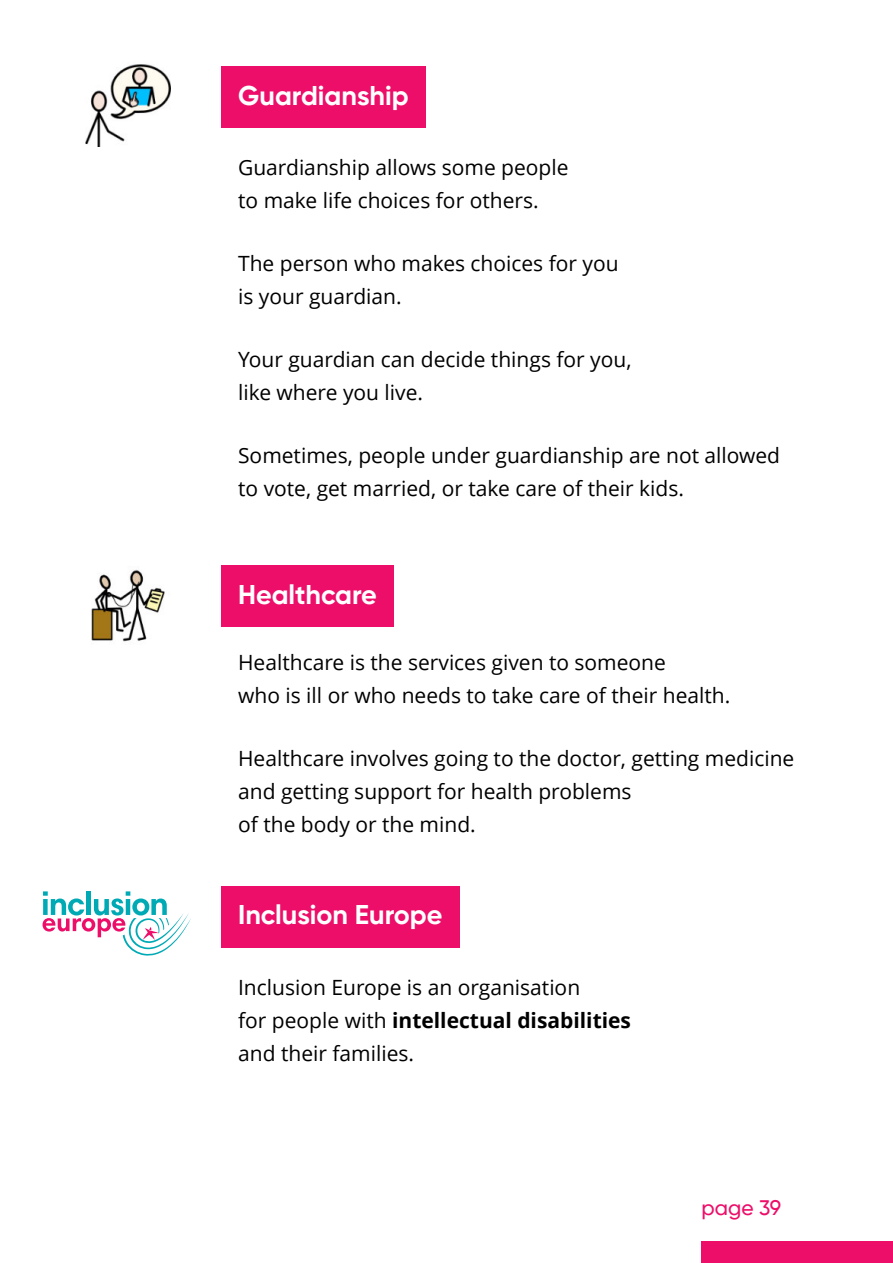
<style>
.page{position:relative;width:893px;height:1263px;background:#fff}
.page>*{position:absolute;margin:0;border:0;box-sizing:border-box;transform-origin:0 0}
.t1{font:700 27px "Gilroy";color:#fff}
.t2{font:21px/33px "Open Sans";color:#000}
.t3{font:500 21px "Gilroy";color:#ed0e69}
.s1{font-weight:700}
</style>
<div class="page">
<div style="left:221px;top:67px;width:205px;height:61px;background:#ed0e69"></div>
<div style="left:221px;top:566px;width:173px;height:61px;background:#ed0e69"></div>
<div style="left:221px;top:886px;width:239px;height:61px;background:#ed0e69"></div>
<img style="left:85px;top:64px;width:85px;height:82px">
<img style="left:91px;top:569px;width:74px;height:73px">
<svg style="left:43px;top:891px;width:148px;height:65px"></svg>
<div style="left:702px;top:1242px;width:191px;height:21px;background:#ed0e69"></div>
<p class="t1" style="left:238px;top:84px;width:172px">Guardianship</p>
<p class="t2" style="left:238px;top:153px;width:332px">Guardianship allows some people to make life choices for others.</p>
<p class="t2" style="left:238px;top:249px;width:382px">The person who makes choices for you is your guardian.</p>
<p class="t2" style="left:238px;top:345px;width:395px">Your guardian can decide things for you, like where you live.</p>
<p class="t2" style="left:238px;top:441px;width:543px">Sometimes, people under guardianship are not allowed to vote, get married, or take care of their kids.</p>
<p class="t1" style="left:238px;top:583px;width:140px">Healthcare</p>
<p class="t2" style="left:238px;top:648px;width:494px">Healthcare is the services given to someone<br>who is ill or who needs to take care of their health.</p>
<p class="t2" style="left:238px;top:744px;width:558px">Healthcare involves going to the doctor, getting medicine and getting support for health problems<br>of the body or the mind.</p>
<p class="t1" style="left:238px;top:903px;width:206px">Inclusion Europe</p>
<p class="t2" style="left:238px;top:973px;width:394px">Inclusion Europe is an organisation<br>for people with <span class="s1">intellectual disabilities </span>and their families.</p>
<p class="t3" style="left:702px;top:1198px;width:81px">page 39</p>
</div>
